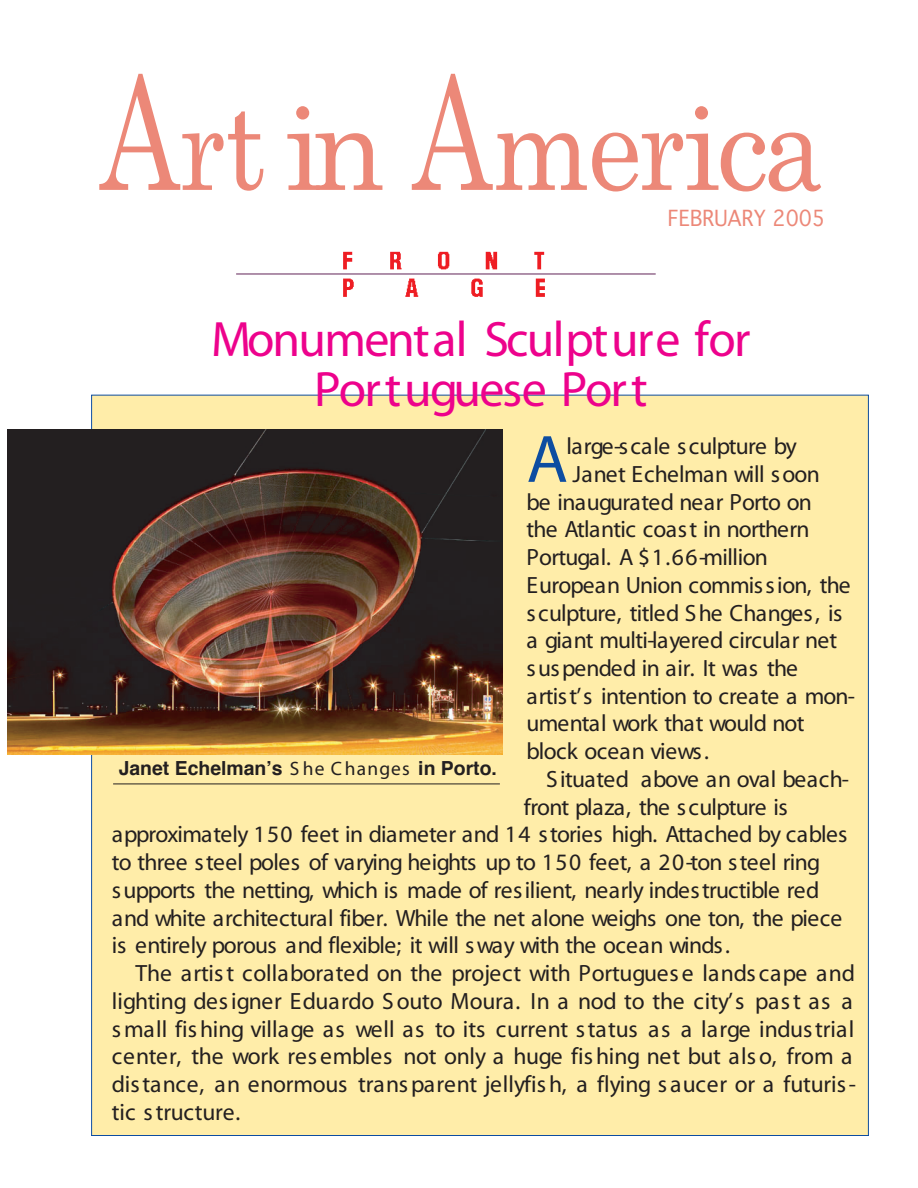
<style>
.page{position:relative;width:918px;height:1188px;background:#fff}
.page>*{position:absolute;margin:0;border:0;box-sizing:border-box;transform-origin:0 0}
.t1{font:67.65px "Myriad";color:#0d4da1}
.t2{font:49.95px/49.9px "Myriad";letter-spacing:-.03em;color:#ed028c;text-align:center}
.t3{font:23.55px "Myriad";letter-spacing:-.015em;color:#231f20}
.t4{font:23.55px "Myriad";letter-spacing:-.035em;color:#231f20}
.t5{font:23.55px "Myriad";letter-spacing:.005em;color:#231f20}
.t6{font:21.15px "Geneva";color:#ec8878;scale:.93 1}
.t7{font:700 19.35px "Helvetica";color:#231f20}
.s1{color:#ffeda9}
.s2{font-family:"Myriad";font-weight:400}
</style>
<div class="page">
<svg style="left:99px;top:74px;width:164px;height:117px"></svg>
<svg style="left:287px;top:106px;width:95px;height:84px"></svg>
<svg style="left:412px;top:74px;width:409px;height:118px"></svg>
<img style="left:236px;top:251px;width:420px;height:46px">
<div style="left:92px;top:395px;width:776px;height:741px;background:#ffeda9"></div>
<hr style="left:113px;top:784px;width:387px;height:1px;background:#231f20">
<img style="left:8px;top:429px;width:494px;height:326px">
<p class="t6" style="left:668px;top:205px;width:171px">FEBRUARY 2005</p>
<h2 class="t2" style="left:211px;top:317px;width:541px">Monumental Sculpture for<br>Portuguese Port</h2>
<h1 class="t1" style="left:527px;top:426px;width:43px">A</h1>
<p class="t3" style="left:566px;top:435px;width:232px">large-scale sculpture by</p>
<p class="t3" style="left:566px;top:462px;width:255px"><span class="s1">.</span>Janet Echelman will soon</p>
<p class="t4" style="left:527px;top:490px;width:287px">be inaugurated near Porto on</p>
<p class="t4" style="left:527px;top:518px;width:284px">the Atlantic coast in northern</p>
<p class="t3" style="left:527px;top:545px;width:243px">Portugal. A $1.66-million</p>
<p class="t3" style="left:527px;top:573px;width:326px">European Union commission, the</p>
<p class="t3" style="left:527px;top:601px;width:318px">sculpture, titled She Changes, is</p>
<p class="t3" style="left:527px;top:629px;width:312px">a giant multi-layered circular net</p>
<p class="t3" style="left:527px;top:656px;width:273px">suspended in air. It was the</p>
<p class="t3" style="left:527px;top:684px;width:330px">artist’s intention to create a mon-</p>
<p class="t4" style="left:527px;top:712px;width:279px">umental work that would not</p>
<p class="t3" style="left:527px;top:740px;width:184px">block ocean views.</p>
<p class="t3" style="left:546px;top:767px;width:304px">Situated above an oval beach-</p>
<p class="t3" style="left:524px;top:795px;width:266px">front plaza, the sculpture is</p>
<p class="t3" style="left:112px;top:823px;width:737px">approximately 150 feet in diameter and 14 stories high. Attached by cables</p>
<p class="t3" style="left:112px;top:851px;width:710px">to three steel poles of varying heights up to 150 feet, a 20-ton steel ring</p>
<p class="t3" style="left:112px;top:878px;width:709px">supports the netting, which is made of resilient, nearly indestructible red</p>
<p class="t4" style="left:112px;top:906px;width:732px">and white architectural fiber. While the net alone weighs one ton, the piece</p>
<p class="t3" style="left:112px;top:934px;width:620px">is entirely porous and flexible; it will sway with the ocean winds.</p>
<p class="t3" style="left:136px;top:962px;width:721px">The artist collaborated on the project with Portuguese lands cape and</p>
<p class="t3" style="left:112px;top:989px;width:742px">lighting designer Eduardo Souto Moura. In a nod to the city’s past as a</p>
<p class="t5" style="left:112px;top:1017px;width:744px">small fishing village as well as to its current status as a large industrial</p>
<p class="t3" style="left:112px;top:1045px;width:742px">center, the work resembles not only a huge fishing net but also, from a</p>
<p class="t3" style="left:112px;top:1073px;width:746px">distance, an enormous transparent jellyfish, a flying s aucer or a futuris-</p>
<p class="t3" style="left:112px;top:1100px;width:130px">tic structure.</p>
<p class="t7" style="left:119px;top:755px;width:380px">Janet Echelman’s <span class="s2">S he Changes</span> in Porto.</p>
</div>
